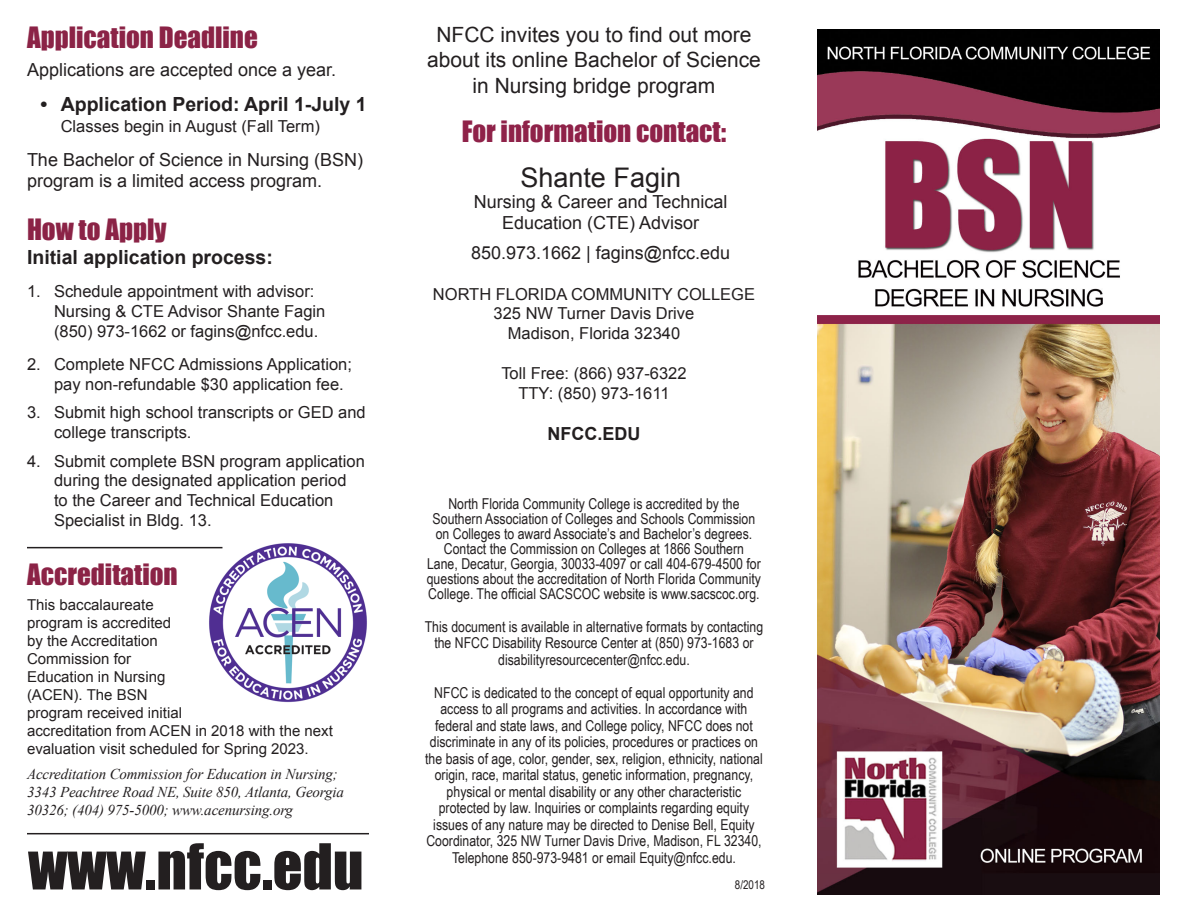
<style>
.page{position:relative;width:1188px;height:918px;background:#fff}
.page>*{position:absolute;margin:0;border:0;box-sizing:border-box;transform-origin:0 0}
.t1{font:58.5px "Impact";color:#231f20}
.t2{font:27px "Impact";color:#8b2346}
.t3{font:27px "Impact";color:#8f2249}
.t4{font:27px "Arial";color:#231f20}
.t5{font:21px/25.2px "Arial";color:#231f20;text-align:center}
.t6{font:700 19.5px "Arial";color:#231f20}
.t7{font:18px/21px "Arial";color:#231f20}
.t8{font:700 18px "Arial";color:#231f20}
.t9{font:16.5px/19.8px "Arial";color:#231f20}
.t10{font:15px/16.5px "Arial Narrow";color:#231f20;text-align:center}
.t11{font:15px/18px "Arial";color:#231f20}
.t12{font:italic 15px/18px "Times New Roman";letter-spacing:-.01em;color:#231f20}
.t13{font:12px "Arial Narrow";color:#231f20}
</style>
<div class="page">
<hr style="left:27px;top:833px;width:342px;height:1px;background:#231f20">
<img style="left:207px;top:543px;width:160px;height:160px">
<hr style="left:27px;top:547px;width:195px;height:1px;background:#231f20">
<img style="left:818px;top:29px;width:342px;height:866px">
<p class="t2" style="left:27px;top:17px;width:232px">Application Deadline</p>
<p class="t7" style="left:27px;top:59px;width:311px">Applications are accepted once a year.</p>
<p class="t6" style="left:40px;top:91px;width:328px">• Application Period: April 1-July 1</p>
<p class="t9" style="left:61px;top:116px;width:261px">Classes begin in August (Fall Term)</p>
<p class="t7" style="left:27px;top:149px;width:338px">The Bachelor of Science in Nursing (BSN) program is a limited access program.</p>
<p class="t2" style="left:27px;top:209px;width:141px">How to Apply</p>
<p class="t6" style="left:27px;top:244px;width:247px">Initial application process:</p>
<p class="t9" style="left:54px;top:282px;width:273px;text-indent:-27px">1. Schedule appointment with advisor:<br>Nursing &amp; CTE Advisor Shante Fagin (850) 973-1662 or fagins@nfcc.edu.</p>
<p class="t9" style="left:54px;top:355px;width:300px;text-indent:-27px">2. Complete NFCC Admissions Application; pay non-refundable $30 application fee.</p>
<p class="t9" style="left:54px;top:403px;width:313px;text-indent:-27px">3. Submit high school transcripts or GED and college transcripts.</p>
<p class="t9" style="left:54px;top:451px;width:312px;text-indent:-27px">4. Submit complete BSN program application during the designated application period<br>to the Career and Technical Education Specialist in Bldg. 13.</p>
<p class="t2" style="left:27px;top:554px;width:152px">Accreditation</p>
<p class="t11" style="left:27px;top:596px;width:307px">This baccalaureate<br>program is accredited<br>by the Accreditation<br>Commission for<br>Education in Nursing<br>(ACEN). The BSN<br>program received initial<br>accreditation from ACEN in 2018 with the next evaluation visit scheduled for Spring 2023.</p>
<p class="t12" style="left:27px;top:765px;width:318px">Accreditation Commission for Education in Nursing;<br>3343 Peachtree Road NE, Suite 850, Atlanta, Georgia<br>30326; (404) 975-5000; www.acenursing.org</p>
<p class="t1" style="left:28px;top:821px;width:337px">www.nfcc.edu</p>
<p class="t5" style="left:427px;top:23px;width:335px">NFCC invites you to find out more about its online Bachelor of Science in Nursing bridge program</p>
<p class="t3" style="left:462px;top:110px;width:266px">For information contact:</p>
<p class="t4" style="left:520px;top:160px;width:162px">Shante Fagin</p>
<p class="t7" style="left:474px;top:191px;width:255px;text-align:center">Nursing &amp; Career and Technical<br>Education (CTE) Advisor</p>
<p class="t7" style="left:471px;top:242px;width:261px">850.973.1662 | fagins@nfcc.edu</p>
<p class="t9" style="left:433px;top:284px;width:324px">NORTH FLORIDA COMMUNITY COLLEGE</p>
<p class="t9" style="left:494px;top:304px;width:202px">325 NW Turner Davis Drive</p>
<p class="t9" style="left:508px;top:324px;width:174px">Madison, Florida 32340</p>
<p class="t9" style="left:501px;top:363px;width:187px">Toll Free: (866) 937-6322</p>
<p class="t9" style="left:518px;top:383px;width:153px">TTY: (850) 973-1611</p>
<p class="t8" style="left:548px;top:421px;width:94px">NFCC.EDU</p>
<p class="t10" style="left:427px;top:495px;width:336px;line-height:15px">North Florida Community College is accredited by the Southern Association of Colleges and Schools Commission on Colleges to award Associate’s and Bachelor’s degrees.<br>Contact the Commission on Colleges at 1866 Southern Lane, Decatur, Georgia, 30033-4097 or call 404-679-4500 for questions about the accreditation of North Florida Community College. The official SACSCOC website is www.sacscoc.org.</p>
<p class="t10" style="left:425px;top:618px;width:340px">This document is available in alternative formats by contacting the NFCC Disability Resource Center at (850) 973-1683 or disabilityresourcecenter@nfcc.edu.</p>
<p class="t10" style="left:425px;top:684px;width:339px">NFCC is dedicated to the concept of equal opportunity and access to all programs and activities. In accordance with federal and state laws, and College policy, NFCC does not discriminate in any of its policies, procedures or practices on the basis of age, color, gender, sex, religion, ethnicity, national origin, race, marital status, genetic information, pregnancy, physical or mental disability or any other characteristic protected by law. Inquiries or complaints regarding equity issues of any nature may be directed to Denise Bell, Equity Coordinator, 325 NW Turner Davis Drive, Madison, FL 32340, Telephone 850-973-9481 or email Equity@nfcc.edu.</p>
<p class="t13" style="left:735px;top:876px;width:32px">8/2018</p>
</div>
